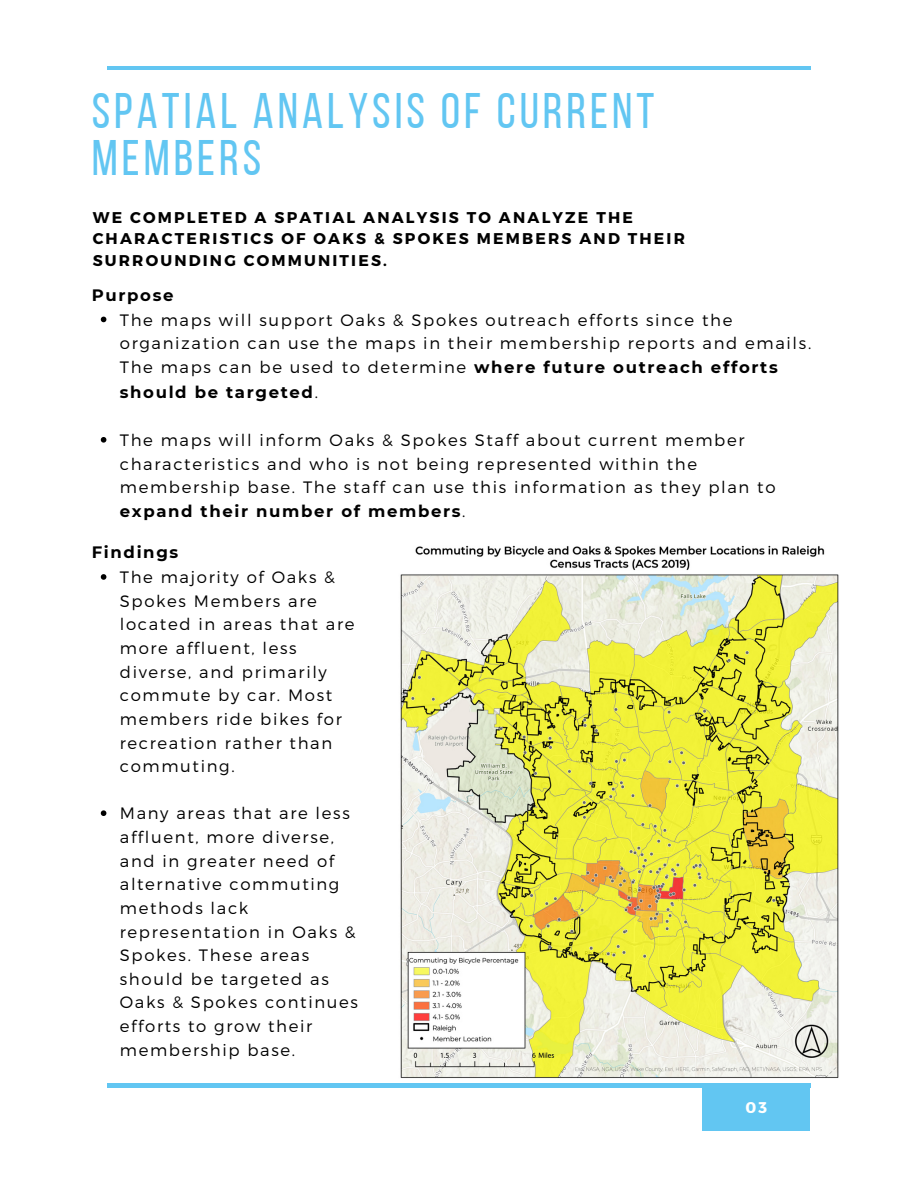
<style>
.page{position:relative;width:918px;height:1188px;background:#fff}
.page>*{position:absolute;margin:0;border:0;box-sizing:border-box;transform-origin:0 0}
.t1{font:49.8px/46.5px "Bebas Neue";letter-spacing:.08em;color:#62c6f2}
.t2{font:300 16.5px/23.7px "Montserrat";letter-spacing:.1em;color:#000}
.t3{font:700 16.5px "Montserrat";letter-spacing:.1em;color:#000}
.t4{font:700 15.6px/21.1px "Montserrat";letter-spacing:.14em;color:#000}
.t5{font:700 15.6px "Montserrat";color:#fff}
.s1{font-weight:700}
</style>
<div class="page">
<hr style="left:107px;top:67px;width:703px;height:3px;background:#62c6f2">
<div style="left:702px;top:1087px;width:108px;height:44px;background:#62c6f2"></div>
<img style="left:395px;top:545px;width:444px;height:539px">
<hr style="left:107px;top:1084px;width:703px;height:3px;background:#62c6f2">
<svg style="left:101px;top:317px;width:5px;height:5px"></svg>
<svg style="left:101px;top:437px;width:5px;height:6px"></svg>
<svg style="left:101px;top:574px;width:5px;height:6px"></svg>
<svg style="left:101px;top:810px;width:5px;height:6px"></svg>
<h1 class="t1" style="left:92px;top:92px;width:564px">SPATIAL ANALYSIS OF CURRENT<br>MEMBERS</h1>
<p class="t4" style="left:93px;top:206px;width:594px">WE COMPLETED A SPATIAL ANALYSIS TO ANALYZE THE<br>CHARACTERISTICS OF OAKS &amp; SPOKES MEMBERS AND THEIR<br>SURROUNDING COMMUNITIES.</p>
<p class="t3" style="left:92px;top:285px;width:83px">Purpose</p>
<p class="t2" style="left:120px;top:307px;width:693px">The maps will support Oaks &amp; Spokes outreach efforts since the organization can use the maps in their membership reports and emails.<br>The maps can be used to determine <span class="s1">where future outreach efforts should be targeted</span>.</p>
<p class="t2" style="left:120px;top:427px;width:657px">The maps will inform Oaks &amp; Spokes Staff about current member characteristics and who is not being represented within the membership base. The staff can use this information as they plan to <span class="s1">expand their number of members</span>.</p>
<p class="t3" style="left:92px;top:542px;width:88px">Findings</p>
<p class="t2" style="left:120px;top:565px;width:236px">The majority of Oaks &amp;<br>Spokes Members are located in areas that are more affluent, less diverse, and primarily commute by car. Most members ride bikes for recreation rather than commuting.</p>
<p class="t2" style="left:120px;top:801px;width:240px">Many areas that are less affluent, more diverse, and in greater need of alternative commuting methods lack representation in Oaks &amp;<br>Spokes. These areas should be targeted as<br>Oaks &amp; Spokes continues efforts to grow their membership base.</p>
<p class="t5" style="left:745px;top:1097px;width:23px">03</p>
</div>
